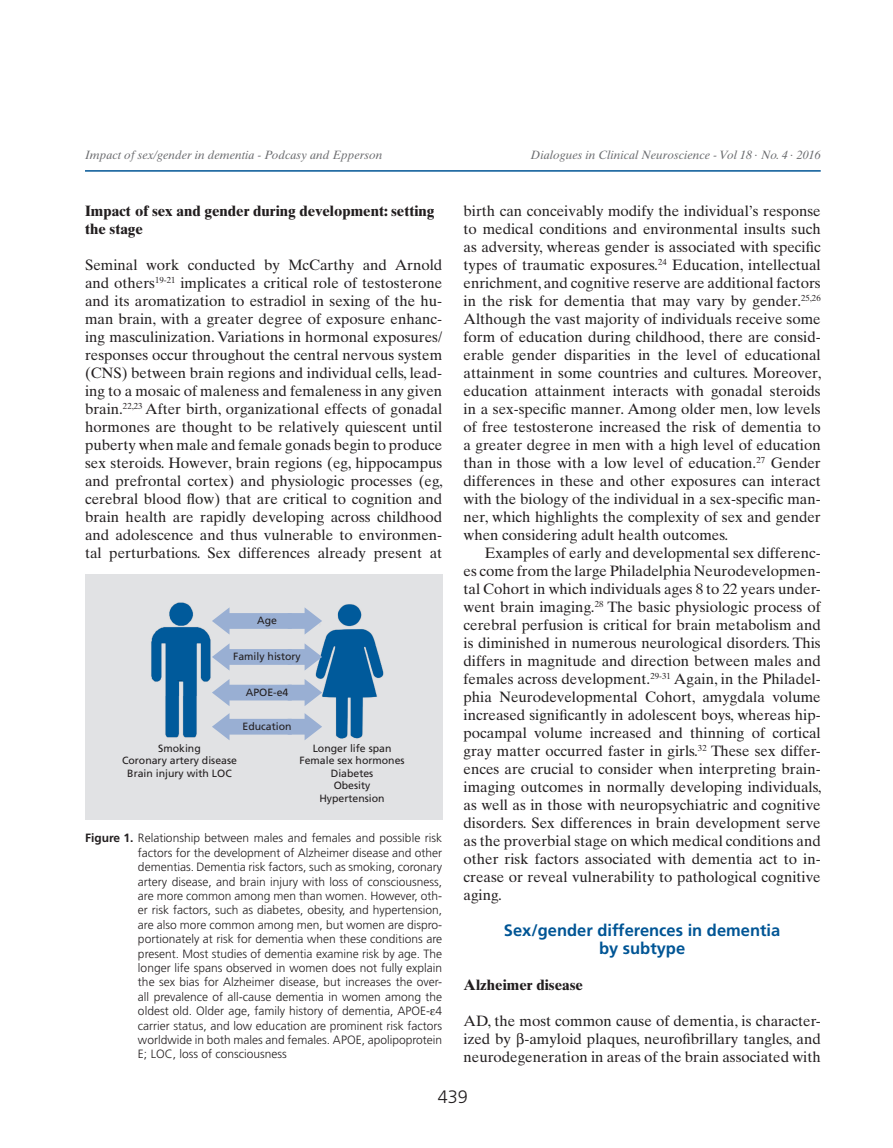
<style>
.page{position:relative;width:893px;height:1148px;background:#fff}
.page>*{position:absolute;margin:0;border:0;box-sizing:border-box;transform-origin:0 0}
.t1{font:300 18px "Frutiger";color:#231f20}
.t2{font:700 16.5px/18px "Frutiger";color:#005595;text-align:center}
.t3{font:15px/18px "Times Ten";color:#231f20;text-align:justify}
.t4{font:700 15px/18px "Times Ten";color:#231f20}
.t5{font:300 12px/14.4px "Frutiger";color:#231f20;text-align:justify}
.t6{font:italic 12px "Times Ten";color:#6c6d70}
.t7{font:10.5px/12.6px "Frutiger";color:#231f20;text-align:center}
.s1{font-weight:700}
</style>
<div class="page">
<hr style="left:85px;top:170px;width:736px;height:2px;background:#005595">
<div style="left:85px;top:574px;width:357px;height:246px;background:#e1e2e4"></div>
<img style="left:151px;top:602px;width:233px;height:137px">
<svg style="left:212px;top:607px;width:110px;height:28px"></svg>
<svg style="left:212px;top:643px;width:110px;height:28px"></svg>
<svg style="left:212px;top:679px;width:110px;height:27px"></svg>
<svg style="left:212px;top:713px;width:110px;height:27px"></svg>
<p class="t6" style="left:85px;top:148px;width:299px">Impact of sex/gender in dementia - Podcasy and Epperson</p>
<p class="t6" style="left:530px;top:148px;width:292px">Dialogues in Clinical Neuroscience - Vol 18 . No. 4 . 2016</p>
<p class="t3" style="left:463px;top:202px;width:359px">birth can conceivably modify the individual’s response to medical conditions and environmental insults such as adversity, whereas gender is associated with specific types of traumatic exposures.<sup>24</sup> Education, intellectual enrichment, and cognitive reserve are additional factors in the risk for dementia that may vary by gender.<sup>25,26<br></sup>Although the vast majority of individuals receive some form of education during childhood, there are consid&shy;erable gender disparities in the level of educational attainment in some countries and cultures. Moreover, education attainment interacts with gonadal steroids in a sex-specific manner. Among older men, low levels of free testosterone increased the risk of dementia to a greater degree in men with a high level of education than in those with a low level of education.<sup>27</sup> Gender differences in these and other exposures can interact with the biology of the individual in a sex-specific man&shy;ner, which highlights the complexity of sex and gender when considering adult health outcomes.</p>
<p class="t3" style="left:463px;top:544px;width:359px;text-indent:21px">Examples of early and developmental sex differenc&shy;es come from the large Philadelphia Neurodevelopmen&shy;tal Cohort in which individuals ages 8 to 22 years under&shy;went brain imaging.<sup>28</sup> The basic physiologic process of cerebral perfusion is critical for brain metabolism and is diminished in numerous neurological disorders. This differs in magnitude and direction between males and females across development.<sup>29-31</sup> Again, in the Philadel&shy;phia Neurodevelopmental Cohort, amygdala volume increased significantly in adolescent boys, whereas hip&shy;pocampal volume increased and thinning of cortical gray matter occurred faster in girls.<sup>32</sup> These sex differ&shy;ences are crucial to consider when interpreting brain&shy;imaging outcomes in normally developing individuals, as well as in those with neuropsychiatric and cognitive disorders. Sex differences in brain development serve as the proverbial stage on which medical conditions and other risk factors associated with dementia act to in&shy;crease or reveal vulnerability to pathological cognitive aging.</p>
<p class="t2" style="left:504px;top:921px;width:278px">Sex/gender differences in dementia by subtype</p>
<p class="t4" style="left:463px;top:976px;width:121px">Alzheimer disease</p>
<p class="t3" style="left:463px;top:1012px;width:359px">AD, the most common cause of dementia, is character&shy;ized by -amyloid plaques, neurofibrillary tangles, and neurodegeneration in areas of the brain associated with</p>
<p class="t1" style="left:438px;top:1086px;width:32px">439</p>
<p class="t4" style="left:85px;top:202px;width:351px">Impact of sex and gender during development: setting the stage</p>
<p class="t3" style="left:85px;top:256px;width:359px">Seminal work conducted by McCarthy and Arnold and others<sup>19-21</sup> implicates a critical role of testosterone and its aromatization to estradiol in sexing of the hu&shy;man brain, with a greater degree of exposure enhanc&shy;ing masculinization. Variations in hormonal exposures/ responses occur throughout the central nervous system (CNS) between brain regions and individual cells, lead&shy;ing to a mosaic of maleness and femaleness in any given brain.<sup>22,23</sup> After birth, organizational effects of gonadal hormones are thought to be relatively quiescent until puberty when male and female gonads begin to produce sex steroids. However, brain regions (eg, hippocampus and prefrontal cortex) and physiologic processes (eg, cerebral blood flow) that are critical to cognition and brain health are rapidly developing across childhood and adolescence and thus vulnerable to environmen&shy;tal perturbations. Sex differences already present at</p>
<p class="t7" style="left:257px;top:614px;width:21px">Age</p>
<p class="t7" style="left:233px;top:650px;width:69px">Family history</p>
<p class="t7" style="left:246px;top:686px;width:44px">APOE-e4</p>
<p class="t7" style="left:243px;top:720px;width:51px">Education</p>
<p class="t7" style="left:122px;top:741px;width:116px">Smoking<br>Coronary artery disease<br>Brain injury with LOC</p>
<p class="t7" style="left:299px;top:741px;width:107px">Longer life span<br>Female sex hormones<br>Diabetes<br>Obesity<br>Hypertension</p>
<p class="t5" style="left:138px;top:831px;width:306px;text-indent:-53px"><span class="s1">Figure 1.</span> Relationship between males and females and possible risk factors for the development of Alzheimer disease and other dementias. Dementia risk factors, such as smoking, coronary artery disease, and brain injury with loss of consciousness, are more common among men than women. However, oth&shy;er risk factors, such as diabetes, obesity, and hypertension, are also more common among men, but women are dispro&shy;portionately at risk for dementia when these conditions are present. Most studies of dementia examine risk by age. The longer life spans observed in women does not fully explain the sex bias for Alzheimer disease, but increases the over&shy;all prevalence of all-cause dementia in women among the oldest old. Older age, family history of dementia, APOE- 4 carrier status, and low education are prominent risk factors worldwide in both males and females. APOE, apolipoprotein E; LOC, loss of consciousness</p>
</div>
